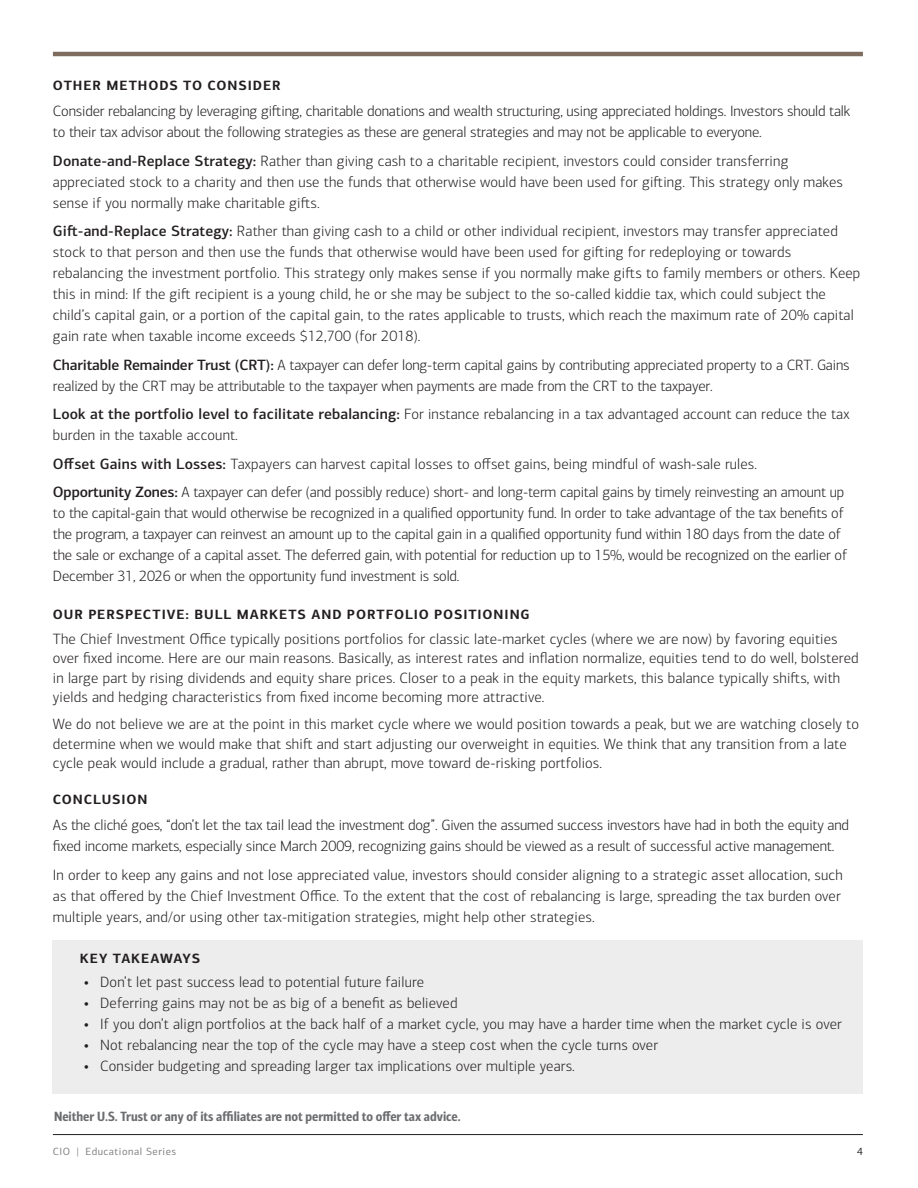
<style>
.page{position:relative;width:918px;height:1188px;background:#fff}
.page>*{position:absolute;margin:0;border:0;box-sizing:border-box;transform-origin:0 0}
.Body_copy__run-in_co{font:300 15px/21px "Connections";letter-spacing:.01em;color:#231f20}
.Body_Body_Copy{font:300 15px/19.5px "Connections";letter-spacing:.01em;color:#231f20}
.Body_copy__run-in_co-2{font:300 15px/21px "Connections";letter-spacing:-.01em;color:#231f20}
.Body_Body_Copy__trac{font:300 15px/21px "Connections";letter-spacing:-.01em;color:#231f20}
.Body_Body_Copy-2{font:300 15px/21px "Connections";letter-spacing:-.01em;color:#231f20}
.SUBTITLE{font:700 13.5px "Connections";letter-spacing:.07em;color:#231f20}
.Chart_Source{font:13.5px "Connections Cond Bld";color:#6c6d70}
.t1{font:10.5px "Connections";letter-spacing:.05em;color:#808285}
.t2{font:10.5px "Connections";color:#231f20}
.s1{font-weight:500}
</style>
<div class="page">
<hr style="left:53px;top:1134px;width:810px;height:1px;background:#231f20">
<hr style="left:53px;top:52px;width:810px;height:4px;background:#7e6d5f">
<div style="left:53px;top:940px;width:810px;height:153px;background:#ededee"></div>
<p class="SUBTITLE" style="left:53px;top:77px;width:229px">OTHER METHODS TO CONSIDER</p>
<p class="Body_Body_Copy__trac" style="left:53px;top:101px;width:799px">Consider rebalancing by leveraging gifting, charitable donations and wealth structuring, using appreciated holdings. Investors should talk to their tax advisor about the following strategies as these are general strategies and may not be applicable to everyone.</p>
<p class="Body_copy__run-in_co" style="left:53px;top:150px;width:792px"><span class="s1">Donate-and-Replace Strategy:</span> Rather than giving cash to a charitable recipient, investors could consider transferring appreciated stock to a charity and then use the funds that otherwise would have been used for gifting. This strategy only makes sense if you normally make charitable gifts.</p>
<p class="Body_copy__run-in_co" style="left:53px;top:221px;width:809px"><span class="s1">Gift-and-Replace Strategy:</span> Rather than giving cash to a child or other individual recipient, investors may transfer appreciated stock to that person and then use the funds that otherwise would have been used for gifting for redeploying or towards rebalancing the investment portfolio. This strategy only makes sense if you normally make gifts to family members or others. Keep this in mind: If the gift recipient is a young child, he or she may be subject to the so-called kiddie tax, which could subject the child’s capital gain, or a portion of the capital gain, to the rates applicable to trusts, which reach the maximum rate of 20% capital gain rate when taxable income exceeds $12,700 (for 2018).</p>
<p class="Body_copy__run-in_co-2" style="left:53px;top:354px;width:798px"><span class="s1">Charitable Remainder Trust (CRT):</span> A taxpayer can defer long-term capital gains by contributing appreciated property to a CRT. Gains realized by the CRT may be attributable to the taxpayer when payments are made from the CRT to the taxpayer.</p>
<p class="Body_copy__run-in_co" style="left:53px;top:404px;width:798px"><span class="s1">Look at the portfolio level to facilitate rebalancing:</span> For instance rebalancing in a tax advantaged account can reduce the tax burden in the taxable account.</p>
<p class="Body_copy__run-in_co" style="left:53px;top:453px;width:706px"><span class="s1">Offset Gains with Losses:</span> Taxpayers can harvest capital losses to offset gains, being mindful of wash-sale rules.</p>
<p class="Body_copy__run-in_co-2" style="left:53px;top:482px;width:796px"><span class="s1">Opportunity Zones:</span> A taxpayer can defer (and possibly reduce) short- and long-term capital gains by timely reinvesting an amount up to the capital-gain that would otherwise be recognized in a qualified opportunity fund. In order to take advantage of the tax benefits of the program, a taxpayer can reinvest an amount up to the capital gain in a qualified opportunity fund within 180 days from the date of the sale or exchange of a capital asset. The deferred gain, with potential for reduction up to 15%, would be recognized on the earlier of December 31, 2026 or when the opportunity fund investment is sold.</p>
<p class="SUBTITLE" style="left:53px;top:606px;width:478px">OUR PERSPECTIVE: BULL MARKETS AND PORTFOLIO POSITIONING</p>
<p class="Body_Body_Copy" style="left:53px;top:629px;width:807px">The Chief Investment Office typically positions portfolios for classic late-market cycles (where we are now) by favoring equities over fixed income. Here are our main reasons. Basically, as interest rates and inflation normalize, equities tend to do well, bolstered in large part by rising dividends and equity share prices. Closer to a peak in the equity markets, this balance typically shifts, with yields and hedging characteristics from fixed income becoming more attractive.</p>
<p class="Body_Body_Copy" style="left:53px;top:715px;width:808px">We do not believe we are at the point in this market cycle where we would position towards a peak, but we are watching closely to determine when we would make that shift and start adjusting our overweight in equities. We think that any transition from a late cycle peak would include a gradual, rather than abrupt, move toward de-risking portfolios.</p>
<p class="SUBTITLE" style="left:53px;top:791px;width:96px">CONCLUSION</p>
<p class="Body_Body_Copy-2" style="left:53px;top:815px;width:798px">As the cliché goes, “don’t let the tax tail lead the investment dog”. Given the assumed success investors have had in both the equity and fixed income markets, especially since March 2009, recognizing gains should be viewed as a result of successful active management.</p>
<p class="Body_Body_Copy" style="left:53px;top:864px;width:791px;line-height:21px">In order to keep any gains and not lose appreciated value, investors should consider aligning to a strategic asset allocation, such as that offered by the Chief Investment Office. To the extent that the cost of rebalancing is large, spreading the tax burden over multiple years, and/or using other tax-mitigation strategies, might help other strategies.</p>
<p class="SUBTITLE" style="left:80px;top:950px;width:122px">KEY TAKEAWAYS</p>
<p class="Body_copy__run-in_co" style="left:84px;top:971px;width:342px"><span class="s1">•</span> Don’t let past success lead to potential future failure</p>
<p class="Body_copy__run-in_co" style="left:84px;top:992px;width:375px"><span class="s1">•</span> Deferring gains may not be as big of a benefit as believed</p>
<p class="Body_copy__run-in_co" style="left:84px;top:1013px;width:760px"><span class="s1">•</span> If you don’t align portfolios at the back half of a market cycle, you may have a harder time when the market cycle is over</p>
<p class="Body_copy__run-in_co" style="left:84px;top:1034px;width:576px"><span class="s1">•</span> Not rebalancing near the top of the cycle may have a steep cost when the cycle turns over</p>
<p class="Body_copy__run-in_co" style="left:84px;top:1055px;width:493px"><span class="s1">•</span> Consider budgeting and spreading larger tax implications over multiple years.</p>
<p class="Chart_Source" style="left:54px;top:1108px;width:408px">Neither U.S. Trust or any of its affiliates are not permitted to offer tax advice.</p>
<p class="t1" style="left:53px;top:1145px;width:125px">CIO | Educational Series</p>
<p class="t2" style="left:857px;top:1145px;width:7px">4</p>
</div>
